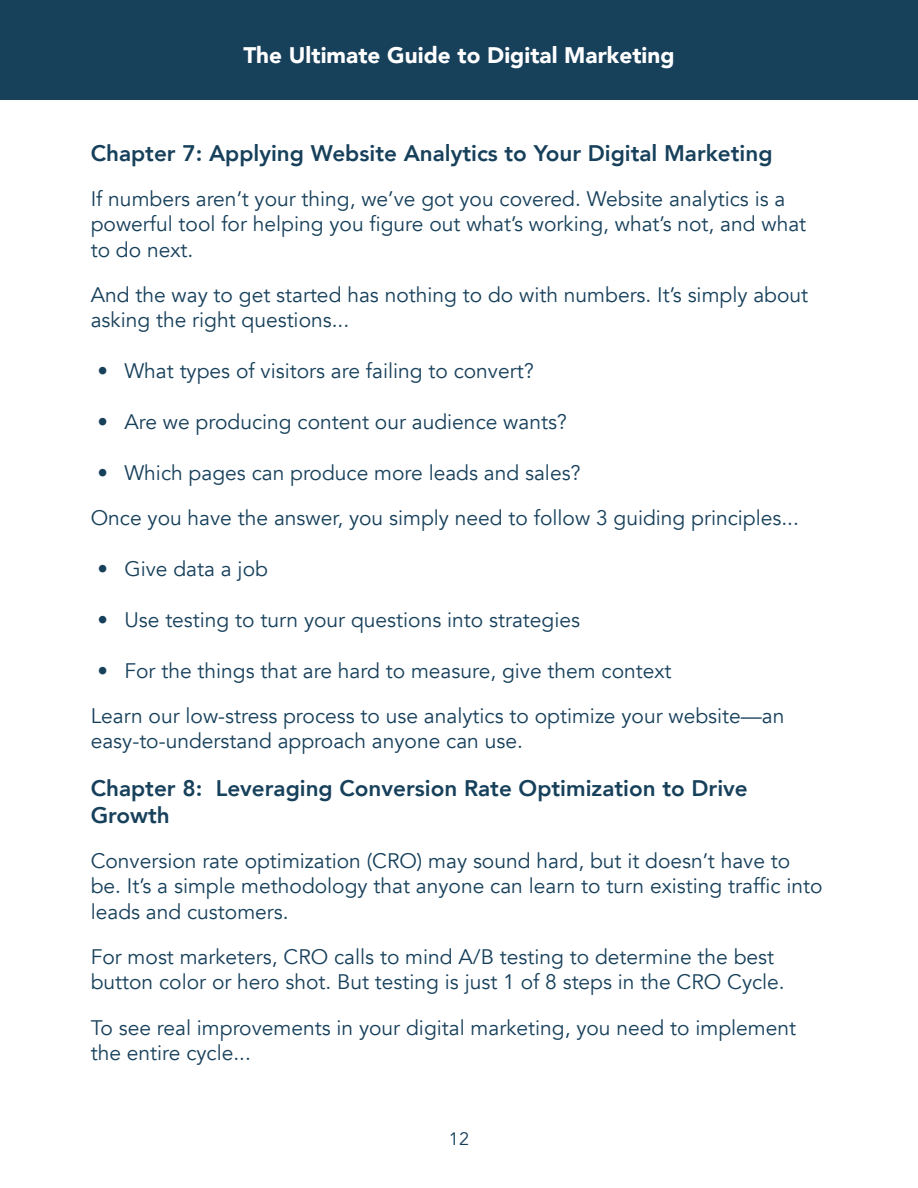
<style>
.page{position:relative;width:918px;height:1188px;background:#fff}
.page>*{position:absolute;margin:0;border:0;box-sizing:border-box;transform-origin:0 0}
.t1{font:800 22.5px/27px "Avenir";color:#17405b}
.t2{font:900 22.5px "Avenir";color:#fff}
.t3{font:21px/25.2px "Avenir";color:#17405b}
.t4{font:18px "Avenir";color:#17405b}
</style>
<div class="page">
<div style="left:0;top:0;width:918px;height:99px;background:#17405b"></div>
<p class="t2" style="left:243px;top:36px;width:433px">The Ultimate Guide to Digital Marketing</p>
<p class="t1" style="left:91px;top:139px;width:683px">Chapter 7: Applying Website Analytics to Your Digital Marketing</p>
<p class="t3" style="left:91px;top:187px;width:717px">If numbers aren’t your thing, we’ve got you covered. Website analytics is a powerful tool for helping you figure out what’s working, what’s not, and what to do next.</p>
<p class="t3" style="left:91px;top:283px;width:719px">And the way to get started has nothing to do with numbers. It’s simply about asking the right questions...</p>
<p class="t3" style="left:97px;top:359px;width:438px">• What types of visitors are failing to convert?</p>
<p class="t3" style="left:97px;top:409px;width:471px">• Are we producing content our audience wants?</p>
<p class="t3" style="left:91px;top:450px;width:710px;line-height:45.5px;text-indent:7px">• Which pages can produce more leads and sales?<br>Once you have the answer, you simply need to follow 3 guiding principles...</p>
<p class="t3" style="left:97px;top:557px;width:172px">• Give data a job</p>
<p class="t3" style="left:97px;top:607px;width:484px">• Use testing to turn your questions into strategies</p>
<p class="t3" style="left:91px;top:648px;width:695px;line-height:45.5px;text-indent:7px">• For the things that are hard to measure, give them context<br>Learn our low-stress process to use analytics to optimize your website—an</p>
<p class="t3" style="left:91px;top:729px;width:434px">easy-to-understand approach anyone can use.</p>
<p class="t1" style="left:91px;top:774px;width:659px">Chapter 8: Leveraging Conversion Rate Optimization to Drive<br>Growth</p>
<p class="t3" style="left:91px;top:849px;width:733px">Conversion rate optimization (CRO) may sound hard, but it doesn’t have to be. It’s a simple methodology that anyone can learn to turn existing traffic into leads and customers.</p>
<p class="t3" style="left:91px;top:945px;width:696px">For most marketers, CRO calls to mind A/B testing to determine the best button color or hero shot. But testing is just 1 of 8 steps in the CRO Cycle.</p>
<p class="t3" style="left:91px;top:1015px;width:707px">To see real improvements in your digital marketing, you need to implement the entire cycle...</p>
<p class="t4" style="left:449px;top:1128px;width:22px">12</p>
</div>
